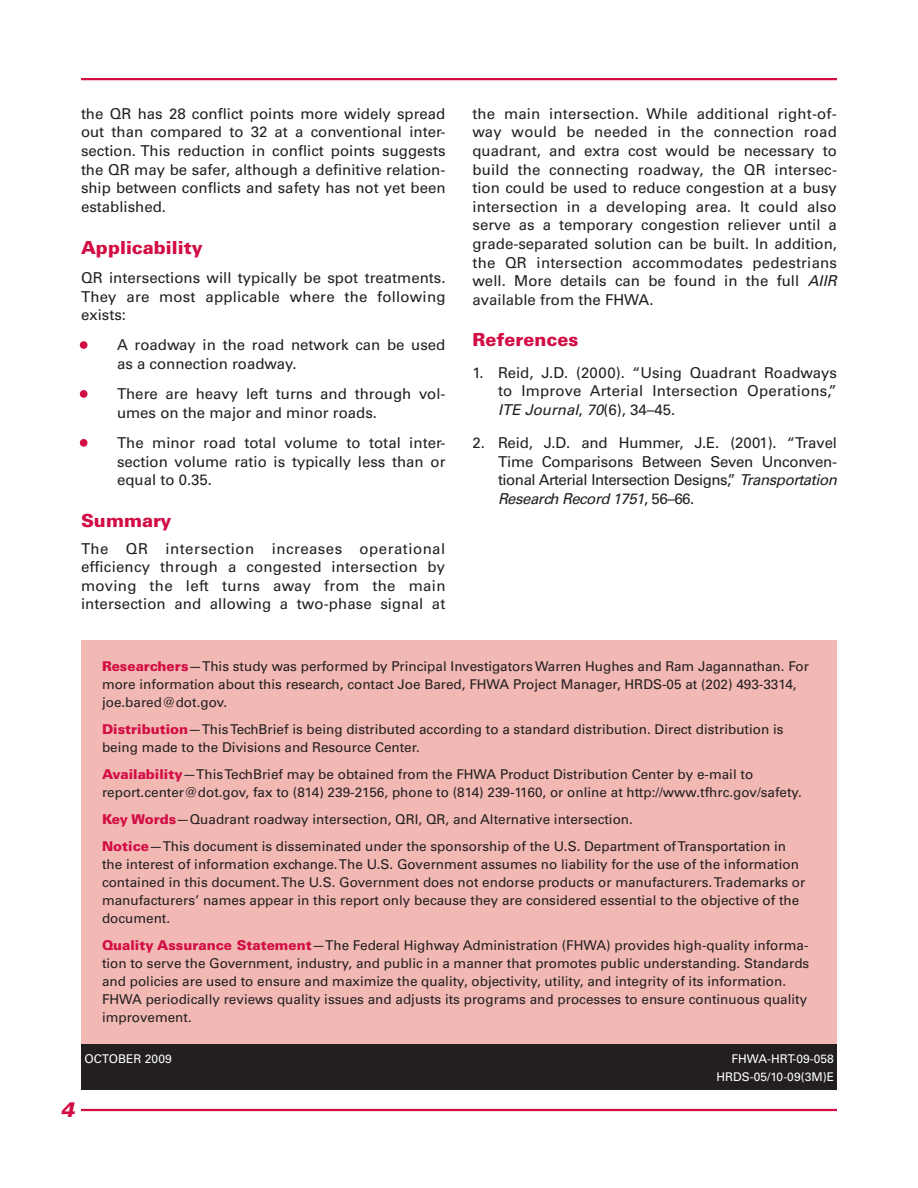
<style>
.page{position:relative;width:918px;height:1188px;background:#fff}
.page>*{position:absolute;margin:0;border:0;box-sizing:border-box;transform-origin:0 0}
.t1{font:italic 900 21px "Univers LT Std";color:#d20d44}
.t2{font:900 18px "Univers LT Std";color:#d20d44}
.t3{font:15px/18.6px "Univers LT Std";color:#231f20;text-align:justify}
.t4{font:13.5px/18px "Univers LT Std";color:#231f20}
.t5{font:12px/18px "Univers LT Std";color:#fff;text-align:right}
.s1{color:#d20d44}
.s2{font-style:italic}
.s3{font-weight:900;color:#d20d44}
</style>
<div class="page">
<hr style="left:81px;top:1109px;width:756px;height:2px;background:#d20d44">
<hr style="left:81px;top:78px;width:756px;height:2px;background:#d20d44">
<div style="left:81px;top:640px;width:756px;height:411px;background:#f1b8b4"></div>
<div style="left:81px;top:1045px;width:756px;height:45px;background:#231f20"></div>
<div style="left:80px;top:341px;width:7px;height:8px;border:2px solid #d20d44;border-radius:50%"></div>
<div style="left:80px;top:390px;width:7px;height:8px;border:2px solid #d20d44;border-radius:50%"></div>
<div style="left:80px;top:439px;width:7px;height:8px;border:2px solid #d20d44;border-radius:50%"></div>
<p class="t3" style="left:81px;top:104px;width:366px">the QR has 28 conflict points more widely spread out than compared to 32 at a conventional inter&shy;section. This reduction in conflict points suggests the QR may be safer, although a definitive relation&shy;ship between conflicts and safety has not yet been established.</p>
<h2 class="t2" style="left:81px;top:237px;width:123px">Applicability</h2>
<p class="t3" style="left:81px;top:268px;width:366px">QR intersections will typically be spot treatments.<br>They are most applicable where the following exists:</p>
<p class="t3" style="left:117px;top:336px;width:330px;text-indent:-36px"><span class="s1">•</span> A roadway in the road network can be used as a connection roadway.</p>
<p class="t3" style="left:117px;top:385px;width:330px;text-indent:-36px"><span class="s1">•</span> There are heavy left turns and through vol&shy;umes on the major and minor roads.</p>
<p class="t3" style="left:117px;top:434px;width:330px;text-indent:-36px"><span class="s1">•</span> The minor road total volume to total inter&shy;section volume ratio is typically less than or equal to 0.35.</p>
<h2 class="t2" style="left:81px;top:509px;width:92px">Summary</h2>
<p class="t3" style="left:81px;top:539px;width:366px">The QR intersection increases operational efficiency through a congested intersection by moving the left turns away from the main intersection and allowing a two-phase signal at</p>
<p class="t3" style="left:472px;top:104px;width:366px">the main intersection. While additional right-of&shy;way would be needed in the connection road quadrant, and extra cost would be necessary to build the connecting roadway, the QR intersec&shy;tion could be used to reduce congestion at a busy intersection in a developing area. It could also serve as a temporary congestion reliever until a grade-separated solution can be built. In addition, the QR intersection accommodates pedestrians well. More details can be found in the full <span class="s2">AIIR </span>available from the FHWA.</p>
<h2 class="t2" style="left:472px;top:328px;width:107px">References</h2>
<p class="t3" style="left:498px;top:363px;width:341px;text-indent:-26px">1. Reid, J.D. (2000). “Using Quadrant Roadways to Improve Arterial Intersection Operations,” <span class="s2">ITE Journal</span>, <span class="s2">70</span>(6), 34–45.</p>
<p class="t3" style="left:498px;top:434px;width:341px;text-indent:-26px">2. Reid, J.D. and Hummer, J.E. (2001). “Travel Time Comparisons Between Seven Unconven&shy;tional Arterial Intersection Designs,” <span class="s2">Transportation Research Record 1751</span>, 56–66.</p>
<h1 class="t1" style="left:60px;top:1096px;width:16px">4</h1>
<p class="t4" style="left:102px;top:657px;width:709px"><span class="s3">Researchers</span>—This study was performed by Principal Investigators Warren Hughes and Ram Jagannathan. For more information about this research, contact Joe Bared, FHWA Project Manager, HRDS-05 at (202) 493-3314, joe.bared@dot.gov.</p>
<p class="t4" style="left:102px;top:720px;width:683px"><span class="s3">Distribution</span>—This TechBrief is being distributed according to a standard distribution. Direct distribution is being made to the Divisions and Resource Center.</p>
<p class="t4" style="left:102px;top:765px;width:702px"><span class="s3">Availability</span>—This TechBrief may be obtained from the FHWA Product Distribution Center by e-mail to report.center@dot.gov, fax to (814) 239-2156, phone to (814) 239-1160, or online at http://www.tfhrc.gov/safety.</p>
<p class="t4" style="left:102px;top:806px;width:686px;line-height:27px"><span class="s3">Key Words</span>—Quadrant roadway intersection, QRI, QR, and Alternative intersection.<br><span class="s3">Notice</span>—This document is disseminated under the sponsorship of the U.S. Department of Transportation in</p>
<p class="t4" style="left:102px;top:855px;width:705px">the interest of information exchange. The U.S. Government assumes no liability for the use of the information contained in this document. The U.S. Government does not endorse products or manufacturers. Trademarks or manufacturers’ names appear in this report only because they are considered essential to the objective of the document.</p>
<p class="t4" style="left:102px;top:936px;width:709px"><span class="s3">Quality Assurance Statement</span>—The Federal Highway Administration (FHWA) provides high-quality informa&shy;tion to serve the Government, industry, and public in a manner that promotes public understanding. Standards and policies are used to ensure and maximize the quality, objectivity, utility, and integrity of its information.<br>FHWA periodically reviews quality issues and adjusts its programs and processes to ensure continuous quality improvement.</p>
<p class="t5" style="left:84px;top:1050px;width:19px">Octob</p>
<p class="t5" style="left:126px;top:1050px;width:47px">er 2009</p>
<p class="t5" style="left:717px;top:1050px;width:119px">FHWA-HRT-09-058<br>HRDS-05/10-09(3M)E</p>
</div>
